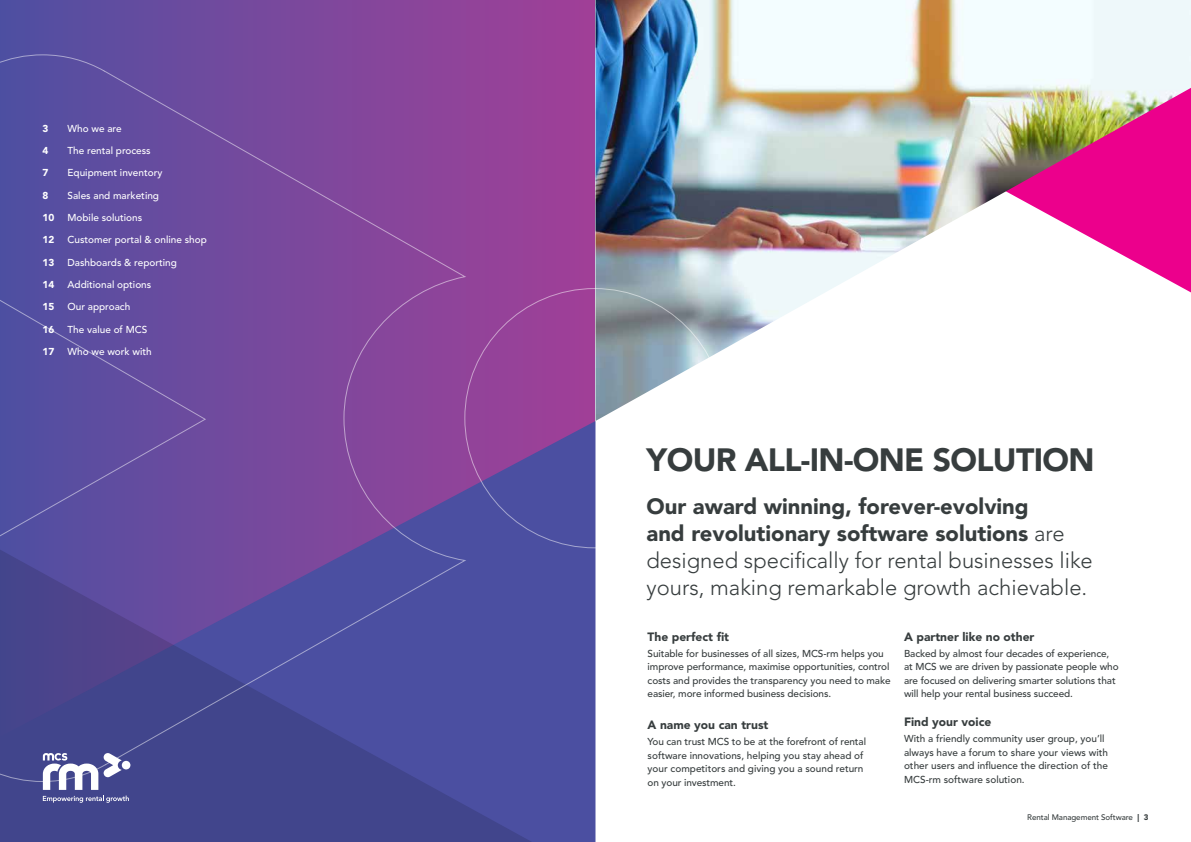
<style>
.page{position:relative;width:1191px;height:842px;background:#fff}
.page>*{position:absolute;margin:0;border:0;box-sizing:border-box;transform-origin:0 0}
.t1{font:900 32px "Avenir LT Std";letter-spacing:-.02em;color:#373d3e}
.t2{font:300 22px/27px "Avenir LT Std";color:#373d3e}
.t3{font:900 12px "Avenir LT Std";color:#373d3e}
.t4{font:500 10px/13.5px "Avenir LT Std";letter-spacing:-.01em;color:#373d3e}
.t5{font:500 10px "Avenir LT Std";color:#fff}
.t6{font:900 10px "Avenir LT Std";color:#fff}
.t7{font:500 8px "Avenir LT Std";letter-spacing:-.01em;color:#373d3e}
.s1{font-weight:900}
</style>
<div class="page">
<svg style="left:0;top:0;width:595px;height:421px;background:#8c439a"></svg>
<svg style="left:467px;top:421px;width:128px;height:421px;background:#564da0"></svg>
<svg style="left:0;top:545px;width:547px;height:297px;background:#454995"></svg>
<img style="left:595px;top:0;width:596px;height:421px">
<svg style="left:0;top:54px;width:467px;height:728px;background:#654a9b"></svg>
<div style="left:122px;top:761px;width:8px;height:8px;background:#fff;border-radius:50%"></div>
<svg style="left:43px;top:753px;width:86px;height:50px"></svg>
<p class="t6" style="left:43px;top:122px;width:7px">3</p>
<p class="t5" style="left:68px;top:122px;width:56px">Who we are</p>
<p class="t6" style="left:43px;top:144px;width:7px">4</p>
<p class="t5" style="left:68px;top:145px;width:85px">The rental process</p>
<p class="t6" style="left:43px;top:167px;width:7px">7</p>
<p class="t5" style="left:68px;top:167px;width:96px">Equipment inventory</p>
<p class="t6" style="left:43px;top:189px;width:7px">8</p>
<p class="t5" style="left:68px;top:189px;width:93px">Sales and marketing</p>
<p class="t6" style="left:43px;top:211px;width:13px">10</p>
<p class="t5" style="left:68px;top:212px;width:76px">Mobile solutions</p>
<p class="t6" style="left:43px;top:234px;width:13px">12</p>
<p class="t5" style="left:68px;top:234px;width:141px">Customer portal &amp; online shop</p>
<p class="t6" style="left:43px;top:256px;width:13px">13</p>
<p class="t5" style="left:68px;top:256px;width:111px">Dashboards &amp; reporting</p>
<p class="t6" style="left:43px;top:278px;width:13px">14</p>
<p class="t5" style="left:68px;top:279px;width:85px">Additional options</p>
<p class="t6" style="left:43px;top:301px;width:13px">15</p>
<p class="t5" style="left:68px;top:301px;width:64px">Our approach</p>
<p class="t6" style="left:43px;top:323px;width:13px">16</p>
<p class="t5" style="left:68px;top:323px;width:81px">The value of MCS</p>
<p class="t6" style="left:43px;top:345px;width:13px">17</p>
<p class="t5" style="left:68px;top:346px;width:86px">Who we work with</p>
<h1 class="t1" style="left:646px;top:440px;width:449px">YOUR ALL-IN-ONE SOLUTION</h1>
<h2 class="t2" style="left:646px;top:493px;width:448px"><span class="s1">Our award winning, forever-evolving<br>and revolutionary software solutions</span> are designed specifically for rental businesses like yours, making remarkable growth achievable.</h2>
<p class="t3" style="left:647px;top:629px;width:83px">The perfect fit</p>
<p class="t4" style="left:647px;top:647px;width:244px">Suitable for businesses of all sizes, MCS-rm helps you improve performance, maximise opportunities, control costs and provides the transparency you need to make easier, more informed business decisions.</p>
<p class="t3" style="left:647px;top:717px;width:122px">A name you can trust</p>
<p class="t4" style="left:647px;top:735px;width:220px">You can trust MCS to be at the forefront of rental software innovations, helping you stay ahead of your competitors and giving you a sound return on your investment.</p>
<p class="t3" style="left:904px;top:629px;width:132px">A partner like no other</p>
<p class="t4" style="left:904px;top:647px;width:216px">Backed by almost four decades of experience, at MCS we are driven by passionate people who are focused on delivering smarter solutions that will help your rental business succeed.</p>
<p class="t3" style="left:904px;top:714px;width:89px">Find your voice</p>
<p class="t4" style="left:904px;top:732px;width:205px">With a friendly community user group, you’ll always have a forum to share your views with other users and influence the direction of the MCS-rm software solution.</p>
<p class="t7" style="left:1027px;top:812px;width:123px">Rental Management Software <span class="s1">| 3</span></p>
</div>
